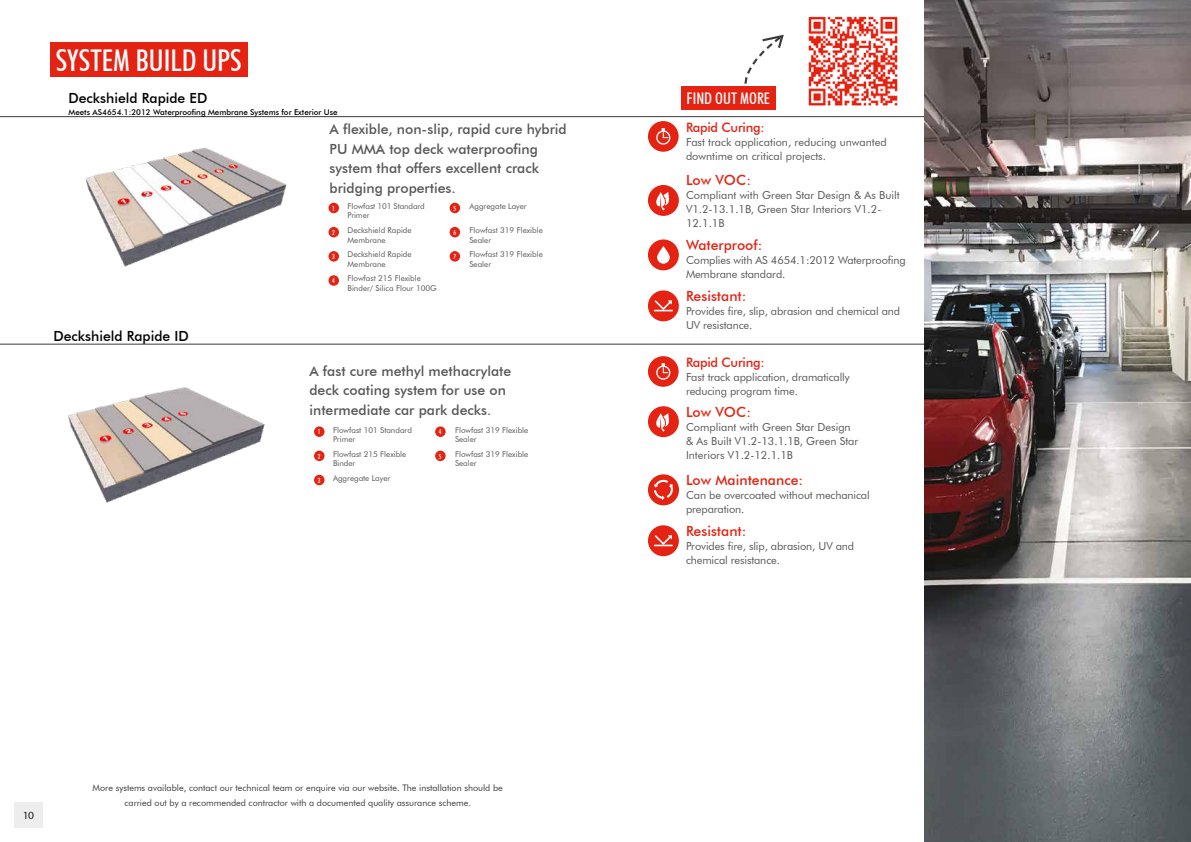
<style>
.page{position:relative;width:1191px;height:842px;background:#fff}
.page>*{position:absolute;margin:0;border:0;box-sizing:border-box;transform-origin:0 0}
.t1{font:500 condensed 30px "Futura BT";color:#fff}
.t2{font:500 condensed 16px "Futura BT";color:#fff}
.t3{font:500 14px/19.6px "Futura BT";color:#575756}
.t4{font:500 14px "Futura BT";color:#e42313}
.t5{font:500 14px "Futura BT";color:#000}
.t6{font:500 13px "Futura BT";letter-spacing:-.02em;color:#e42313}
.t7{font:11px/14px "Futura BT";letter-spacing:-.01em;color:#575756}
.t8{font:10px "Futura BT";color:#000}
.t9{font:9px/15px "Futura BT";color:#3c3c3b;text-align:center}
.t10{font:8px/9.6px "Futura BT";color:#575756}
.t11{font:500 8px "Futura BT";color:#000}
.t12{font:500 condensed 7px "Futura BT";color:#fff}
</style>
<div class="page">
<div style="left:14px;top:802px;width:29px;height:26px;background:#ededed"></div>
<img style="left:68px;top:387px;width:197px;height:116px">
<svg style="left:314px;top:426px;width:132px;height:60px"></svg>
<div style="left:314px;top:426px;width:10px;height:11px;background:#e42313;border-radius:50%"></div>
<div style="left:435px;top:426px;width:10px;height:11px;background:#e42313;border-radius:50%"></div>
<div style="left:314px;top:451px;width:10px;height:10px;background:#e42313;border-radius:50%"></div>
<div style="left:435px;top:451px;width:10px;height:10px;background:#e42313;border-radius:50%"></div>
<div style="left:314px;top:475px;width:10px;height:10px;background:#e42313;border-radius:50%"></div>
<div style="left:50px;top:43px;width:197px;height:34px;background:#e42313"></div>
<hr style="left:0;top:116px;width:1191px;height:1px;background:#3c3c3b">
<hr style="left:0;top:344px;width:1191px;height:1px;background:#3c3c3b">
<div style="left:648px;top:356px;width:30px;height:31px;background:#e42313;border-radius:50%"></div>
<svg style="left:656px;top:363px;width:14px;height:17px"></svg>
<div style="left:648px;top:406px;width:31px;height:31px;background:#e42313;border-radius:50%"></div>
<svg style="left:656px;top:413px;width:13px;height:19px"></svg>
<div style="left:648px;top:474px;width:31px;height:31px;background:#e42313;border-radius:50%"></div>
<svg style="left:654px;top:480px;width:19px;height:20px"></svg>
<div style="left:648px;top:525px;width:31px;height:31px;background:#e42313;border-radius:50%"></div>
<svg style="left:654px;top:535px;width:19px;height:11px"></svg>
<img style="left:924px;top:0;width:267px;height:842px">
<div style="left:681px;top:86px;width:94px;height:24px;background:#e42313"></div>
<svg style="left:744px;top:34px;width:40px;height:50px"></svg>
<img style="left:808px;top:16px;width:90px;height:90px">
<img style="left:85px;top:147px;width:202px;height:120px">
<div style="left:328px;top:203px;width:11px;height:10px;background:#e42313;border-radius:50%"></div>
<div style="left:449px;top:203px;width:11px;height:10px;background:#e42313;border-radius:50%"></div>
<div style="left:328px;top:227px;width:11px;height:10px;background:#e42313;border-radius:50%"></div>
<div style="left:449px;top:227px;width:11px;height:10px;background:#e42313;border-radius:50%"></div>
<div style="left:328px;top:251px;width:11px;height:11px;background:#e42313;border-radius:50%"></div>
<div style="left:449px;top:251px;width:11px;height:11px;background:#e42313;border-radius:50%"></div>
<div style="left:328px;top:275px;width:11px;height:11px;background:#e42313;border-radius:50%"></div>
<div style="left:648px;top:121px;width:30px;height:31px;background:#e42313;border-radius:50%"></div>
<svg style="left:656px;top:128px;width:14px;height:17px"></svg>
<div style="left:648px;top:185px;width:31px;height:31px;background:#e42313;border-radius:50%"></div>
<svg style="left:656px;top:192px;width:13px;height:18px"></svg>
<div style="left:648px;top:239px;width:31px;height:31px;background:#e42313;border-radius:50%"></div>
<svg style="left:657px;top:246px;width:13px;height:18px"></svg>
<div style="left:648px;top:290px;width:31px;height:31px;background:#e42313;border-radius:50%"></div>
<svg style="left:654px;top:300px;width:19px;height:11px"></svg>
<h1 class="t1" style="left:56px;top:42px;width:188px">SYSTEM BUILD UPS</h1>
<p class="t5" style="left:68px;top:89px;width:140px">Deckshield Rapide ED</p>
<h2 class="t2" style="left:686px;top:89px;width:85px">FIND OUT MORE</h2>
<p class="t3" style="left:329px;top:119px;width:239px">A flexible, non-slip, rapid cure hybrid<br>PU MMA top deck waterproofing system that offers excellent crack bridging properties.</p>
<p class="t12" style="left:332px;top:204px;width:4px">1</p>
<p class="t10" style="left:347px;top:201px;width:79px">Flowfast 101 Standard<br>Primer</p>
<p class="t12" style="left:453px;top:204px;width:4px">5</p>
<p class="t10" style="left:469px;top:201px;width:59px">Aggregate Layer</p>
<p class="t12" style="left:332px;top:228px;width:4px">2</p>
<p class="t10" style="left:347px;top:225px;width:66px">Deckshield Rapide<br>Membrane</p>
<p class="t12" style="left:453px;top:228px;width:4px">6</p>
<p class="t10" style="left:469px;top:225px;width:75px">Flowfast 319 Flexible<br>Sealer</p>
<p class="t12" style="left:332px;top:252px;width:4px">3</p>
<p class="t10" style="left:347px;top:249px;width:66px">Deckshield Rapide<br>Membrane</p>
<p class="t12" style="left:453px;top:252px;width:4px">7</p>
<p class="t10" style="left:469px;top:249px;width:75px">Flowfast 319 Flexible<br>Sealer</p>
<p class="t12" style="left:332px;top:276px;width:4px">4</p>
<p class="t10" style="left:347px;top:274px;width:91px">Flowfast 215 Flexible<br>Binder/ Silica Flour 100G</p>
<p class="t11" style="left:68px;top:107px;width:271px">Meets AS4654.1:2012 Waterproofing Membrane Systems for Exterior Use</p>
<p class="t6" style="left:686px;top:119px;width:80px">Rapid Curing:</p>
<p class="t7" style="left:686px;top:135px;width:202px">Fast track application, reducing unwanted downtime on critical projects.</p>
<p class="t4" style="left:686px;top:171px;width:66px">Low VOC:</p>
<p class="t7" style="left:686px;top:187px;width:215px">Compliant with Green Star Design &amp; As Built<br>V1.2-13.1.1B, Green Star Interiors V1.2-<br>12.1.1B</p>
<p class="t4" style="left:686px;top:237px;width:78px">Waterproof:</p>
<p class="t7" style="left:686px;top:253px;width:221px">Complies with AS 4654.1:2012 Waterproofing<br>Membrane standard.</p>
<p class="t4" style="left:686px;top:288px;width:62px">Resistant:</p>
<p class="t7" style="left:686px;top:304px;width:216px">Provides fire, slip, abrasion and chemical and<br>UV resistance.</p>
<p class="t5" style="left:53px;top:327px;width:137px">Deckshield Rapide ID</p>
<p class="t3" style="left:309px;top:361px;width:203px">A fast cure methyl methacrylate deck coating system for use on intermediate car park decks.</p>
<p class="t12" style="left:318px;top:428px;width:4px">1</p>
<p class="t10" style="left:333px;top:425px;width:80px">Flowfast 101 Standard<br>Primer</p>
<p class="t12" style="left:439px;top:428px;width:4px">4</p>
<p class="t10" style="left:455px;top:425px;width:75px">Flowfast 319 Flexible<br>Sealer</p>
<p class="t12" style="left:318px;top:452px;width:4px">2</p>
<p class="t10" style="left:333px;top:449px;width:75px">Flowfast 215 Flexible<br>Binder</p>
<p class="t12" style="left:439px;top:452px;width:4px">5</p>
<p class="t10" style="left:455px;top:449px;width:75px">Flowfast 319 Flexible<br>Sealer</p>
<p class="t12" style="left:318px;top:476px;width:4px">3</p>
<p class="t10" style="left:333px;top:473px;width:59px">Aggregate Layer</p>
<p class="t6" style="left:686px;top:354px;width:80px">Rapid Curing:</p>
<p class="t7" style="left:686px;top:370px;width:165px">Fast track application, dramatically reducing program time.</p>
<p class="t4" style="left:686px;top:403px;width:66px">Low VOC:</p>
<p class="t7" style="left:686px;top:420px;width:174px">Compliant with Green Star Design &amp; As Built V1.2-13.1.1B, Green Star<br>Interiors V1.2-12.1.1B</p>
<p class="t4" style="left:686px;top:471px;width:119px">Low Maintenance:</p>
<p class="t7" style="left:686px;top:488px;width:185px">Can be overcoated without mechanical preparation.</p>
<p class="t4" style="left:686px;top:522px;width:62px">Resistant:</p>
<p class="t7" style="left:686px;top:539px;width:170px">Provides fire, slip, abrasion, UV and chemical resistance.</p>
<p class="t8" style="left:23px;top:809px;width:13px">10</p>
<p class="t9" style="left:93px;top:780px;width:412px">More systems available, contact our technical team or enquire via our website. The installation should be carried out by a recommended contractor with a documented quality assurance scheme.</p>
</div>
